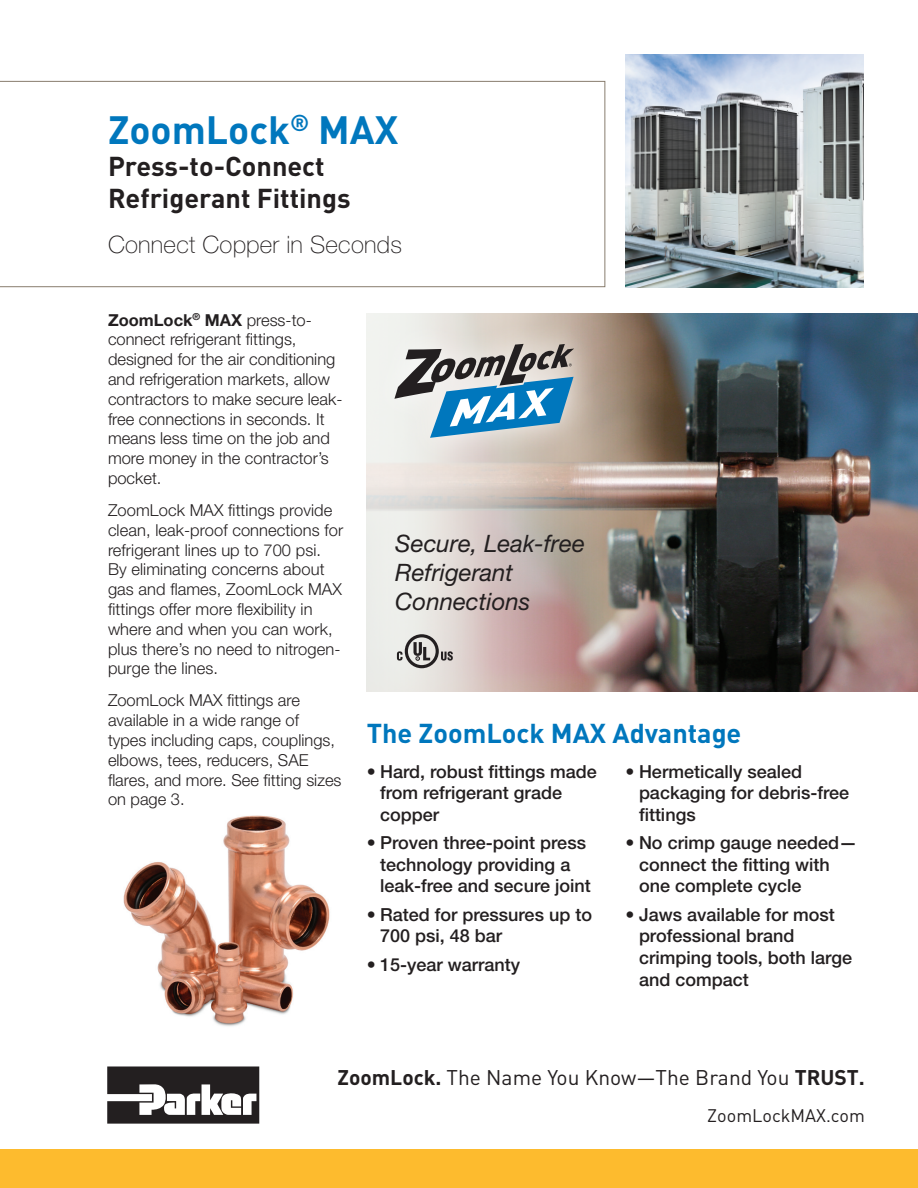
<style>
.page{position:relative;width:918px;height:1188px;background:#fff}
.page>*{position:absolute;margin:0;border:0;box-sizing:border-box;transform-origin:0 0}
.t1{font:700 39px "DINOT";color:#0077bd}
.t2{font:700 27px/32.4px "DINOT";color:#231f20}
.t3{font:700 27px "DINOT";color:#0077bd}
.t4{font:italic 24px/28.8px "Helvetica Neue LT Std";color:#231f20}
.t5{font:100 24px "Helvetica Neue LT Std";letter-spacing:.01em;color:#231f20}
.t6{font:21px "DINOT";color:#231f20}
.t7{font:500 18px/21.6px "Helvetica Neue LT Std";color:#231f20}
.t8{font:18px "DINOT";color:#231f20}
.t9{font:300 16.5px/19.8px "Helvetica Neue LT Std";color:#231f20}
.s1{font-weight:700}
</style>
<div class="page">
<img style="left:123px;top:815px;width:207px;height:211px">
<img style="left:664px;top:314px;width:254px;height:377px">
<svg style="left:366px;top:313px;width:298px;height:379px;background:#bdaea6"></svg>
<svg style="left:0;top:81px;width:605px;height:206px"></svg>
<div style="left:0;top:1150px;width:918px;height:38px;background:#fdbb2e"></div>
<svg style="left:107px;top:1066px;width:152px;height:58px"></svg>
<svg style="left:397px;top:634px;width:56px;height:34px;background:#aeaba8"></svg>
<div style="left:368px;top:317px;width:233px;height:148px;background:#fff;opacity:.75"></div>
<svg style="left:394px;top:344px;width:180px;height:94px;background:#89a5b5"></svg>
<img style="left:626px;top:54px;width:238px;height:233px">
<h1 class="t1" style="left:108px;top:103px;width:292px">ZoomLock<sup>®</sup> MAX</h1>
<h2 class="t2" style="left:108px;top:149px;width:244px">Press-to-Connect<br>Refrigerant Fittings</h2>
<h3 class="t5" style="left:108px;top:231px;width:295px">Connect Copper in Seconds</h3>
<p class="t9" style="left:108px;top:310px;width:236px"><span class="s1">ZoomLock</span><sup>®</sup> <span class="s1">MAX</span> press-to&shy;connect refrigerant fittings, designed for the air conditioning and refrigeration markets, allow contractors to make secure leak&shy;free connections in seconds. It means less time on the job and more money in the contractor’s pocket.</p>
<p class="t9" style="left:108px;top:500px;width:237px">ZoomLock MAX fittings provide clean, leak-proof connections for refrigerant lines up to 700 psi.<br>By eliminating concerns about gas and flames, ZoomLock MAX fittings offer more flexibility in where and when you can work, plus there’s no need to nitrogen&shy;purge the lines.</p>
<p class="t9" style="left:108px;top:690px;width:235px">ZoomLock MAX fittings are available in a wide range of types including caps, couplings, elbows, tees, reducers, SAE flares, and more. See fitting sizes on page 3.</p>
<h3 class="t4" style="left:395px;top:529px;width:191px">Secure, Leak-free<br>Refrigerant<br>Connections</h3>
<h2 class="t3" style="left:367px;top:715px;width:376px">The ZoomLock MAX Advantage</h2>
<p class="t7" style="left:380px;top:760px;width:218px;text-indent:-14px">• Hard, robust fittings made from refrigerant grade copper</p>
<p class="t7" style="left:380px;top:832px;width:212px;text-indent:-14px">• Proven three-point press technology providing a leak-free and secure joint</p>
<p class="t7" style="left:380px;top:903px;width:213px;text-indent:-14px">• Rated for pressures up to<br>700 psi, 48 bar</p>
<p class="t7" style="left:367px;top:953px;width:155px">• 15-year warranty</p>
<p class="t7" style="left:639px;top:760px;width:212px;text-indent:-14px">• Hermetically sealed packaging for debris-free fittings</p>
<p class="t7" style="left:639px;top:832px;width:220px;text-indent:-14px">• No crimp gauge needed— connect the fitting with one complete cycle</p>
<p class="t7" style="left:639px;top:903px;width:215px;text-indent:-14px">• Jaws available for most professional brand crimping tools, both large and compact</p>
<p class="t6" style="left:338px;top:1064px;width:529px"><span class="s1">ZoomLock.</span> The Name You Know—The Brand You <span class="s1">TRUST.</span></p>
<p class="t8" style="left:707px;top:1103px;width:159px">ZoomLockMAX.com</p>
</div>
